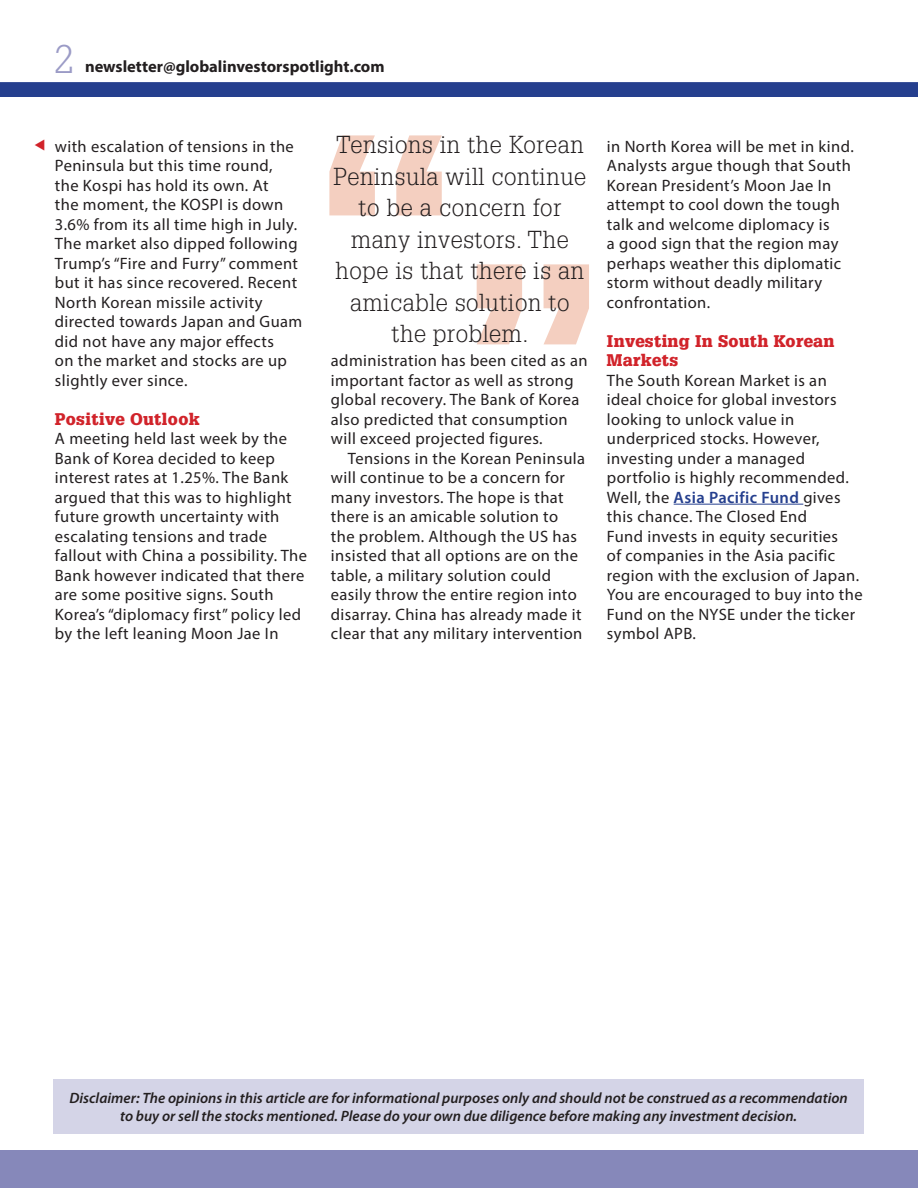
<style>
.page{position:relative;width:918px;height:1188px;background:#fff}
.page>*{position:absolute;margin:0;border:0;box-sizing:border-box;transform-origin:0 0}
.t1{font:900 261.3px "Glypha";color:#f4cfc0}
.t2{font:300 39px "Glypha";color:#9b9bc6}
.GIS_quote{font:300 24px/31.5px "Glypha";letter-spacing:.025em;color:#231f20;text-align:center}
.gis_body_1{font:16.5px/19.5px "Myriad Pro";letter-spacing:.025em;color:#231f20}
.GIS_x_head{font:900 16.5px/19.5px "Glypha";letter-spacing:.02em;color:#d1232a}
.t3{font:700 16.5px "Myriad Pro";color:#231f20}
.t4{font:italic 600 15px/18px "Myriad Pro";color:#231f20;text-align:center}
.s1{font-weight:600;color:#253f8e}
</style>
<div class="page">
<hr style="left:674px;top:504px;width:129px;height:1px;background:#253f8e">
<div style="left:0;top:0;width:918px;height:97px;background:#253f8e"></div>
<div style="left:0;top:0;width:918px;height:82px;background:#fff"></div>
<div style="left:0;top:1150px;width:918px;height:38px;background:#8688ba"></div>
<div style="left:53px;top:1079px;width:811px;height:55px;background:#d4d4e7"></div>
<p class="t2" style="left:54px;top:37px;width:21px">2</p>
<p class="t3" style="left:85px;top:55px;width:301px">newsletter@globalinvestorspotlight.com</p>
<p class="gis_body_1" style="left:55px;top:136px;width:249px">with escalation of tensions in the<br>Peninsula but this time round,<br>the Kospi has hold its own. At<br>the moment, the KOSPI is down<br>3.6% from its all time high in July.<br>The market also dipped following<br>Trump’s “Fire and Furry” comment but it has since recovered. Recent<br>North Korean missile activity directed towards Japan and Guam did not have any major effects<br>on the market and stocks are up slightly ever since.</p>
<p class="GIS_x_head" style="left:55px;top:409px;width:146px">Positive Outlook</p>
<p class="gis_body_1" style="left:55px;top:428px;width:254px">A meeting held last week by the<br>Bank of Korea decided to keep interest rates at 1.25%. The Bank argued that this was to highlight future growth uncertainty with escalating tensions and trade fallout with China a possibility. The<br>Bank however indicated that there are some positive signs. South<br>Korea’s “diplomacy first” policy led by the left leaning Moon Jae In</p>
<p class="t1" style="left:313px;top:71px;width:147px">“</p>
<p class="GIS_quote" style="left:336px;top:130px;width:249px">Tensions in the Korean</p>
<p class="GIS_quote" style="left:334px;top:161px;width:254px">Peninsula will continue</p>
<p class="GIS_quote" style="left:359px;top:193px;width:204px">to be a concern for</p>
<p class="GIS_quote" style="left:336px;top:224px;width:250px">many investors. The hope is that there is an amicable solution to the problem.</p>
<p class="t1" style="left:606px;top:409px;width:147px;rotate:-180deg">“</p>
<p class="gis_body_1" style="left:331px;top:350px;width:258px">administration has been cited as an important factor as well as strong global recovery. The Bank of Korea also predicted that consumption will exceed projected figures.</p>
<p class="gis_body_1" style="left:331px;top:448px;width:256px;text-indent:17px">Tensions in the Korean Peninsula will continue to be a concern for many investors. The hope is that there is an amicable solution to the problem. Although the US has insisted that all options are on the table, a military solution could easily throw the entire region into disarray. China has already made it clear that any military intervention</p>
<p class="gis_body_1" style="left:607px;top:136px;width:248px">in North Korea will be met in kind.<br>Analysts argue though that South<br>Korean President’s Moon Jae In attempt to cool down the tough talk and welcome diplomacy is<br>a good sign that the region may perhaps weather this diplomatic storm without deadly military confrontation.</p>
<p class="GIS_x_head" style="left:607px;top:331px;width:229px">Investing In South Korean<br>Markets</p>
<p class="gis_body_1" style="left:607px;top:370px;width:257px">The South Korean Market is an ideal choice for global investors looking to unlock value in underpriced stocks. However, investing under a managed portfolio is highly recommended.<br>Well, the <span class="s1">Asia Pacific Fund</span> gives this chance. The Closed End<br>Fund invests in equity securities<br>of companies in the Asia pacific region with the exclusion of Japan.<br>You are encouraged to buy into the<br>Fund on the NYSE under the ticker symbol APB.</p>
<p class="t4" style="left:69px;top:1089px;width:780px">Disclaimer: The opinions in this article are for informational purposes only and should not be construed as a recommendation to buy or sell the stocks mentioned. Please do your own due diligence before making any investment decision.</p>
</div>
